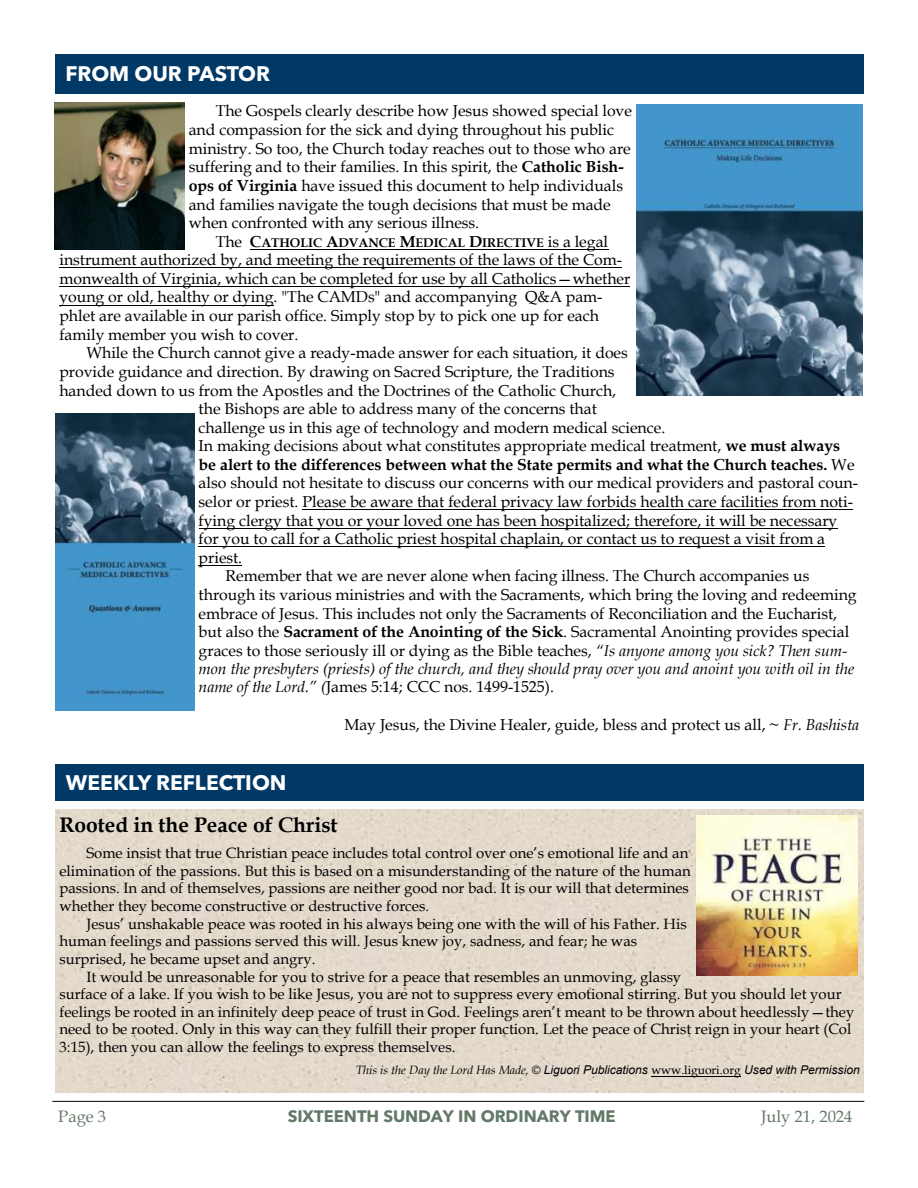
<style>
.page{position:relative;width:918px;height:1188px;background:#fff}
.page>*{position:absolute;margin:0;border:0;box-sizing:border-box;transform-origin:0 0}
.t1{font:700 21px "Avenir Next LT Pro";color:#fff}
.t2{font:700 21px "Book Antiqua";color:#000}
.t3{font:700 16.5px "Avenir Next LT Pro";color:#637967}
.t4{font:16.5px "Book Antiqua";color:#637967}
.t5{font:15.9px/18.6px "Book Antiqua";color:#000}
.t6{font:15px/17.7px "Book Antiqua";color:#000}
.t7{font:700 12.6px "Book Antiqua";letter-spacing:-.005em;color:#000}
.t8{font:italic 12px "Arial";color:#000}
.s1{font-weight:700}
.s2{font-weight:400;font-size:15.9px}
.s3{font-size:15.9px}
.s4{font-style:italic}
.s5{font-family:"Book Antiqua"}
.s6{font-family:"Book Antiqua";font-style:normal}
</style>
<div class="page">
<hr style="left:52px;top:1101px;width:812px;height:1px;background:#000">
<div style="left:55px;top:54px;width:808px;height:39px;background:#003866"></div>
<div style="left:55px;top:809px;width:809px;height:284px;background:#e3dacb"></div>
<hr style="left:651px;top:1076px;width:90px;height:1px;background:#000">
<hr style="left:250px;top:249px;width:358px;height:1px;background:#000">
<hr style="left:59px;top:267px;width:563px;height:1px;background:#000">
<hr style="left:59px;top:286px;width:571px;height:1px;background:#000">
<hr style="left:59px;top:305px;width:215px;height:1px;background:#000">
<hr style="left:303px;top:509px;width:550px;height:1px;background:#000">
<hr style="left:199px;top:528px;width:639px;height:1px;background:#000">
<hr style="left:199px;top:546px;width:626px;height:1px;background:#000">
<hr style="left:199px;top:565px;width:43px;height:1px;background:#000">
<img style="left:55px;top:103px;width:129px;height:146px">
<div style="left:55px;top:764px;width:809px;height:37px;background:#003866"></div>
<img style="left:697px;top:815px;width:160px;height:160px">
<img style="left:637px;top:104px;width:226px;height:292px">
<img style="left:56px;top:414px;width:138px;height:296px">
<p class="t1" style="left:65px;top:61px;width:206px">FROM OUR PASTOR</p>
<p class="t5" style="left:189px;top:102px;width:445px;text-indent:27px">The Gospels clearly describe how Jesus showed special love and compassion for the sick and dying throughout his public ministry. So too, the Church today reaches out to those who are suffering and to their families. In this spirit, the <span class="s1">Catholic Bish&shy;ops of Virginia</span> have issued this document to help individuals and families navigate the tough decisions that must be made when confronted with any serious illness.</p>
<p class="t7" style="left:216px;top:235px;width:394px"><span class="s2">The</span> <span class="s3">C</span>ATHOLIC <span class="s3">A</span>DVANCE <span class="s3">M</span>EDICAL <span class="s3">D</span>IRECTIVE <span class="s2">is a legal</span></p>
<p class="t5" style="left:59px;top:251px;width:573px">instrument authorized by, and meeting the requirements of the laws of the Com&shy;monwealth of Virginia, which can be completed for use by all Catholics—whether young or old, healthy or dying. "The CAMDs" and accompanying Q&amp;A pam&shy;phlet are available in our parish office. Simply stop by to pick one up for each family member you wish to cover.</p>
<p class="t5" style="left:86px;top:344px;width:543px">While the Church cannot give a ready-made answer for each situation, it does</p>
<p class="t5" style="left:59px;top:362px;width:557px">provide guidance and direction. By drawing on Sacred Scripture, the Traditions</p>
<p class="t5" style="left:59px;top:381px;width:558px">handed down to us from the Apostles and the Doctrines of the Catholic Church,</p>
<p class="t5" style="left:199px;top:400px;width:400px">the Bishops are able to address many of the concerns that</p>
<p class="t5" style="left:199px;top:418px;width:468px">challenge us in this age of technology and modern medical science.</p>
<p class="t5" style="left:199px;top:437px;width:661px">In making decisions about what constitutes appropriate medical treatment, <span class="s1">we must always be alert to the differences between what the State permits and what the Church teaches.</span> We also should not hesitate to discuss our concerns with our medical providers and pastoral coun&shy;selor or priest. Please be aware that federal privacy law forbids health care facilities from noti&shy;fying clergy that you or your loved one has been hospitalized; therefore, it will be necessary for you to call for a Catholic priest hospital chaplain, or contact us to request a visit from a priest.</p>
<p class="t5" style="left:199px;top:567px;width:660px;text-indent:27px">Remember that we are never alone when facing illness. The Church accompanies us through its various ministries and with the Sacraments, which bring the loving and redeeming embrace of Jesus. This includes not only the Sacraments of Reconciliation and the Eucharist, but also the <span class="s1">Sacrament of the Anointing of the Sick</span>. Sacramental Anointing provides special graces to those seriously ill or dying as the Bible teaches, <span class="s4">“Is anyone among you sick? Then sum&shy;mon the presbyters (priests) of the church, and they should pray over you and anoint you with oil in the name of the Lord.” (</span>James 5:14; CCC nos. 1499-1525).</p>
<p class="t5" style="left:344px;top:715px;width:516px">May Jesus, the Divine Healer, guide, bless and protect us all, <span class="s4">~ Fr. Bashista</span></p>
<p class="t1" style="left:66px;top:770px;width:222px">WEEKLY REFLECTION</p>
<p class="t2" style="left:59px;top:813px;width:280px">Rooted in the Peace of Christ</p>
<p class="t6" style="left:59px;top:844px;width:633px;text-indent:27px">Some insist that true Christian peace includes total control over one’s emotional life and an elimination of the passions. But this is based on a misunderstanding of the nature of the human passions. In and of themselves, passions are neither good nor bad. It is our will that determines whether they become constructive or destructive forces.</p>
<p class="t6" style="left:59px;top:915px;width:629px;text-indent:27px">Jesus’ unshakable peace was rooted in his always being one with the will of his Father. His human feelings and passions served this will. Jesus knew joy, sadness, and fear; he was surprised, he became upset and angry.</p>
<p class="t6" style="left:59px;top:968px;width:784px;text-indent:27px">It would be unreasonable for you to strive for a peace that resembles an unmoving, glassy<br>surface of a lake. If you wish to be like Jesus, you are not to suppress every emotional stirring. But you should let your</p>
<p class="t6" style="left:59px;top:1003px;width:797px">feelings be rooted in an infinitely deep peace of trust in God. Feelings aren’t meant to be thrown about heedlessly—they need to be rooted. Only in this way can they fulfill their proper function. Let the peace of Christ reign in your heart (Col<br>3:15), then you can allow the feelings to express themselves.</p>
<p class="t8" style="left:356px;top:1063px;width:506px"><span class="s5">This is the Day the Lord Has Made, ©</span> Liguori Publications <span class="s6">www.liguori.org</span> Used with Permission</p>
<p class="t4" style="left:58px;top:1107px;width:49px">Page 3</p>
<p class="t3" style="left:288px;top:1106px;width:329px">SIXTEENTH SUNDAY IN ORDINARY TIME</p>
<p class="t4" style="left:761px;top:1107px;width:93px">July 21, 2024</p>
</div>
